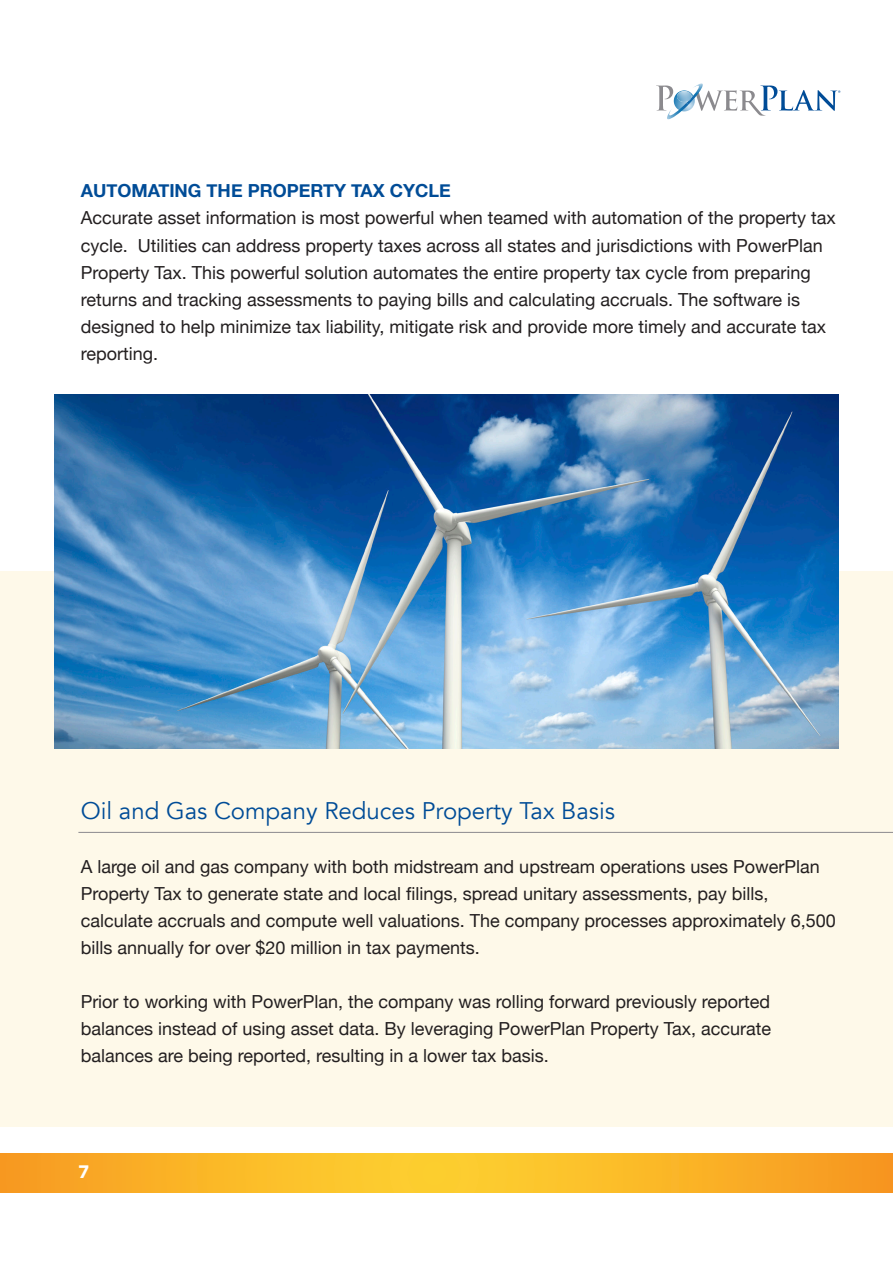
<style>
.page{position:relative;width:893px;height:1263px;background:#fff}
.page>*{position:absolute;margin:0;border:0;box-sizing:border-box;transform-origin:0 0}
.t1{font:24px "Avenir";color:#004c97}
.t2{font:18px/27px "Helvetica Neue";color:#231f20}
.t3{font:700 18px "Helvetica Neue";color:#004c97}
.t4{font:900 18px "Avenir";color:#fff}
</style>
<div class="page">
<div style="left:0;top:571px;width:893px;height:556px;background:#fef9e9"></div>
<svg style="left:0;top:1153px;width:893px;height:39px;background:#fab528"></svg>
<svg style="left:656px;top:83px;width:184px;height:36px"></svg>
<hr style="left:78px;top:832px;width:815px;height:1px;background:#8b8a8e">
<img style="left:54px;top:395px;width:785px;height:354px">
<p class="t3" style="left:81px;top:177px;width:372px">AUTOMATING THE PROPERTY TAX CYCLE</p>
<p class="t2" style="left:81px;top:206px;width:757px">Accurate asset information is most powerful when teamed with automation of the property tax cycle. Utilities can address property taxes across all states and jurisdictions with PowerPlan Property Tax. This powerful solution automates the entire property tax cycle from preparing returns and tracking assessments to paying bills and calculating accruals. The software is designed to help minimize tax liability, mitigate risk and provide more timely and accurate tax reporting.</p>
<p class="t1" style="left:81px;top:796px;width:536px">Oil and Gas Company Reduces Property Tax Basis</p>
<p class="t2" style="left:81px;top:854px;width:757px">A large oil and gas company with both midstream and upstream operations uses PowerPlan Property Tax to generate state and local filings, spread unitary assessments, pay bills, calculate accruals and compute well valuations. The company processes approximately 6,500 bills annually for over $20 million in tax payments.</p>
<p class="t2" style="left:81px;top:989px;width:692px;text-align:justify">Prior to working with PowerPlan, the company was rolling forward previously reported balances instead of using asset data. By leveraging PowerPlan Property Tax, accurate balances are being reported, resulting in a lower tax basis.</p>
<p class="t4" style="left:78px;top:1156px;width:12px">7</p>
</div>
